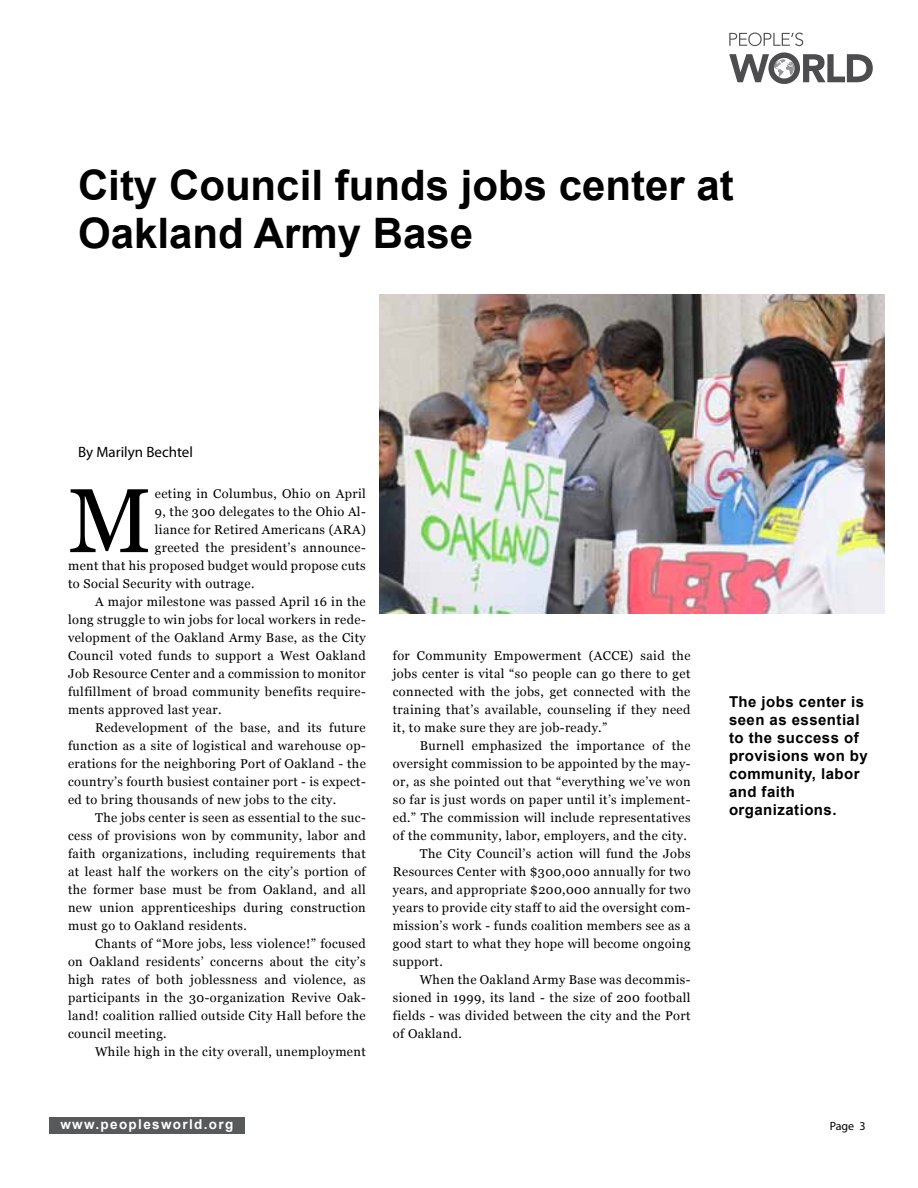
<style>
.page{position:relative;width:918px;height:1188px;background:#fff}
.page>*{position:absolute;margin:0;border:0;box-sizing:border-box;transform-origin:0 0}
.t1{font:90.75px "Georgia";color:#000}
.t2{font:700 42px/48px "Arial";color:#000}
.t3{font:700 15px/18px "Arial";letter-spacing:.03em;color:#000}
.t4{font:15px "Myriad Pro";color:#000}
.t5{font:700 13.5px "Arial";letter-spacing:.1em;color:#fff}
.t6{font:12.75px/18px "Georgia";letter-spacing:.03em;color:#000;text-align:justify}
.t7{font:12px "Myriad Pro";color:#000}
</style>
<div class="page">
<div style="left:49px;top:1118px;width:196px;height:16px;background:#58595b"></div>
<svg style="left:729px;top:33px;width:74px;height:13px"></svg>
<svg style="left:729px;top:52px;width:144px;height:32px"></svg>
<img style="left:379px;top:295px;width:506px;height:318px">
<h2 class="t2" style="left:78px;top:163px;width:657px">City Council funds jobs center at<br>Oakland Army Base</h2>
<p class="t4" style="left:78px;top:442px;width:117px">By Marilyn Bechtel</p>
<h1 class="t1" style="left:68px;top:466px;width:86px">M</h1>
<p class="t6" style="left:155px;top:485px;width:212px">eeting in Columbus, Ohio on April</p>
<p class="t6" style="left:155px;top:503px;width:212px">9, the 300 delegates to the Ohio Al-</p>
<p class="t6" style="left:155px;top:521px;width:212px">liance for Retired Americans (ARA)</p>
<p class="t6" style="left:155px;top:539px;width:212px">greeted the president’s announce-</p>
<p class="t6" style="left:68px;top:557px;width:299px">ment that his proposed budget would propose cuts</p>
<p class="t6" style="left:68px;top:575px;width:188px">to Social Security with outrage.</p>
<p class="t6" style="left:95px;top:593px;width:272px">A major milestone was passed April 16 in the</p>
<p class="t6" style="left:68px;top:611px;width:299px">long struggle to win jobs for local workers in rede-</p>
<p class="t6" style="left:68px;top:629px;width:299px">velopment of the Oakland Army Base, as the City</p>
<p class="t6" style="left:68px;top:647px;width:299px">Council voted funds to support a West Oakland</p>
<p class="t6" style="left:68px;top:665px;width:299px">Job Resource Center and a commission to monitor</p>
<p class="t6" style="left:68px;top:683px;width:299px">fulfillment of broad community benefits require-</p>
<p class="t6" style="left:68px;top:701px;width:155px">ments approved last year.</p>
<p class="t6" style="left:95px;top:719px;width:272px">Redevelopment of the base, and its future</p>
<p class="t6" style="left:68px;top:737px;width:299px">function as a site of logistical and warehouse op-</p>
<p class="t6" style="left:68px;top:755px;width:299px">erations for the neighboring Port of Oakland - the</p>
<p class="t6" style="left:68px;top:773px;width:299px">country’s fourth busiest container port - is expect-</p>
<p class="t6" style="left:68px;top:791px;width:270px">ed to bring thousands of new jobs to the city.</p>
<p class="t6" style="left:95px;top:809px;width:272px">The jobs center is seen as essential to the suc-</p>
<p class="t6" style="left:68px;top:827px;width:299px">cess of provisions won by community, labor and</p>
<p class="t6" style="left:68px;top:845px;width:299px">faith organizations, including requirements that</p>
<p class="t6" style="left:68px;top:863px;width:299px">at least half the workers on the city’s portion of</p>
<p class="t6" style="left:68px;top:881px;width:299px">the former base must be from Oakland, and all</p>
<p class="t6" style="left:68px;top:899px;width:299px">new union apprenticeships during construction</p>
<p class="t6" style="left:68px;top:917px;width:180px">must go to Oakland residents.</p>
<p class="t6" style="left:95px;top:935px;width:272px">Chants of “More jobs, less violence!” focused</p>
<p class="t6" style="left:68px;top:953px;width:299px">on Oakland residents’ concerns about the city’s</p>
<p class="t6" style="left:68px;top:971px;width:299px">high rates of both joblessness and violence, as</p>
<p class="t6" style="left:68px;top:989px;width:299px">participants in the 30-organization Revive Oak-</p>
<p class="t6" style="left:68px;top:1007px;width:299px">land! coalition rallied outside City Hall before the</p>
<p class="t6" style="left:68px;top:1025px;width:100px">council meeting.</p>
<p class="t6" style="left:95px;top:1043px;width:272px">While high in the city overall, unemployment</p>
<p class="t5" style="left:60px;top:1116px;width:174px">www.peoplesworld.org</p>
<p class="t6" style="left:393px;top:647px;width:299px">for Community Empowerment (ACCE) said the jobs center is vital “so people can go there to get connected with the jobs, get connected with the training that’s available, counseling if they need it, to make sure they are job-ready.”</p>
<p class="t6" style="left:420px;top:737px;width:272px">Burnell emphasized the importance of the</p>
<p class="t6" style="left:393px;top:755px;width:299px">oversight commission to be appointed by the may-</p>
<p class="t6" style="left:393px;top:773px;width:299px">or, as she pointed out that “everything we’ve won</p>
<p class="t6" style="left:393px;top:791px;width:299px">so far is just words on paper until it’s implement-</p>
<p class="t6" style="left:393px;top:809px;width:299px">ed.” The commission will include representatives</p>
<p class="t6" style="left:393px;top:827px;width:296px">of the community, labor, employers, and the city.</p>
<p class="t6" style="left:420px;top:845px;width:272px">The City Council’s action will fund the Jobs</p>
<p class="t6" style="left:393px;top:863px;width:299px">Resources Center with $300,000 annually for two</p>
<p class="t6" style="left:393px;top:881px;width:299px">years, and appropriate $200,000 annually for two</p>
<p class="t6" style="left:393px;top:899px;width:299px">years to provide city staff to aid the oversight com-</p>
<p class="t6" style="left:393px;top:917px;width:299px">mission’s work - funds coalition members see as a</p>
<p class="t6" style="left:393px;top:935px;width:299px">good start to what they hope will become ongoing</p>
<p class="t6" style="left:393px;top:953px;width:52px">support.</p>
<p class="t6" style="left:420px;top:971px;width:272px">When the Oakland Army Base was decommis-</p>
<p class="t6" style="left:393px;top:989px;width:299px">sioned in 1999, its land - the size of 200 football</p>
<p class="t6" style="left:393px;top:1007px;width:299px">fields - was divided between the city and the Port</p>
<p class="t6" style="left:393px;top:1025px;width:71px">of Oakland.</p>
<p class="t3" style="left:729px;top:693px;width:140px">The jobs center is seen as essential to the success of provisions won by community, labor and faith organizations.</p>
<p class="t7" style="left:830px;top:1118px;width:37px">Page 3</p>
</div>
